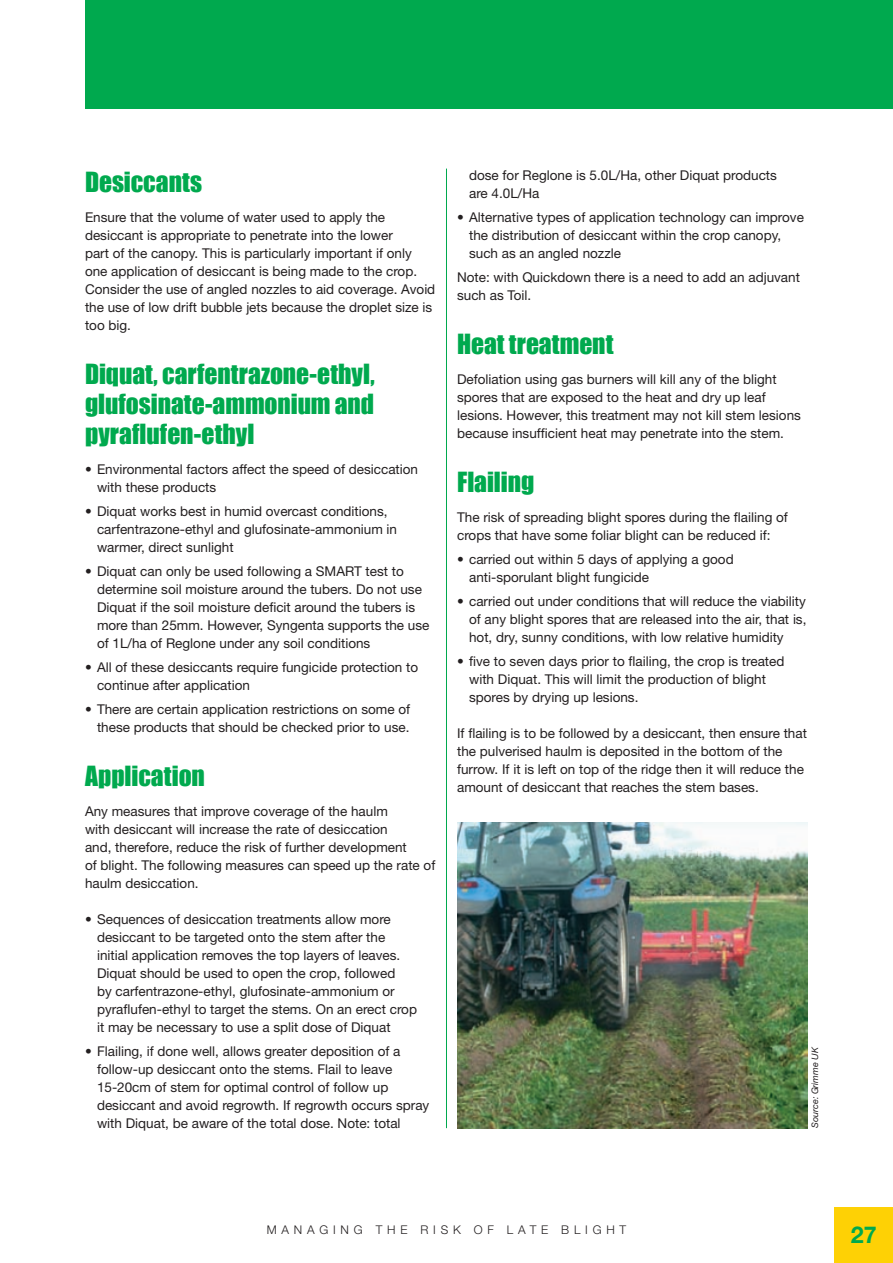
<style>
.page{position:relative;width:893px;height:1263px;background:#fff}
.page>*{position:absolute;margin:0;border:0;box-sizing:border-box;transform-origin:0 0}
.t1{font:25.5px/30px "Impact";color:#00a94e;text-align:justify}
.t2{font:700 23.25px "Helvetica Neue";color:#00a94e}
.t3{font:13.5px/18px "Helvetica Neue";color:#231f20}
.t4{font:300 12px "Helvetica Neue";letter-spacing:.4em;color:#231f20}
.t5{font:italic 9px "Helvetica Neue";color:#231f20}
</style>
<div class="page">
<div style="left:834px;top:1208px;width:59px;height:55px;background:#fed105"></div>
<div style="left:85px;top:0;width:808px;height:109px;background:#00a94e"></div>
<img style="left:457px;top:822px;width:351px;height:306px">
<hr style="left:446px;top:169px;width:1px;height:959px;background:#00a94e">
<h1 class="t1" style="left:85px;top:167px;width:119px">Desiccants</h1>
<p class="t3" style="left:85px;top:208px;width:352px">Ensure that the volume of water used to apply the desiccant is appropriate to penetrate into the lower<br>part of the canopy. This is particularly important if only one application of desiccant is being made to the crop.<br>Consider the use of angled nozzles to aid coverage. Avoid the use of low drift bubble jets because the droplet size is too big.</p>
<h1 class="t1" style="left:85px;top:359px;width:291px">Diquat, carfentrazone-ethyl, glufosinate-ammonium and pyraflufen-ethyl</h1>
<p class="t3" style="left:97px;top:460px;width:323px;text-indent:-12px">• Environmental factors affect the speed of desiccation with these products</p>
<p class="t3" style="left:97px;top:502px;width:302px;text-indent:-12px">• Diquat works best in humid overcast conditions, carfentrazone-ethyl and glufosinate-ammonium in warmer, direct sunlight</p>
<p class="t3" style="left:97px;top:562px;width:334px;text-indent:-12px">• Diquat can only be used following a SMART test to determine soil moisture around the tubers. Do not use Diquat if the soil moisture deficit around the tubers is more than 25mm. However, Syngenta supports the use of 1L/ha of Reglone under any soil conditions</p>
<p class="t3" style="left:97px;top:658px;width:323px;text-indent:-12px">• All of these desiccants require fungicide protection to continue after application</p>
<p class="t3" style="left:85px;top:700px;width:327px;text-align:right">• There are certain application restrictions on some of these products that should be checked prior to use.</p>
<h1 class="t1" style="left:85px;top:761px;width:121px">Application</h1>
<p class="t3" style="left:85px;top:802px;width:352px">Any measures that improve coverage of the haulm<br>with desiccant will increase the rate of desiccation<br>and, therefore, reduce the risk of further development<br>of blight. The following measures can speed up the rate of haulm desiccation.</p>
<p class="t3" style="left:97px;top:910px;width:321px;text-indent:-12px">• Sequences of desiccation treatments allow more desiccant to be targeted onto the stem after the initial application removes the top layers of leaves.<br>Diquat should be used to open the crop, followed<br>by carfentrazone-ethyl, glufosinate-ammonium or pyraflufen-ethyl to target the stems. On an erect crop it may be necessary to use a split dose of Diquat</p>
<p class="t3" style="left:97px;top:1042px;width:334px;text-indent:-12px">• Flailing, if done well, allows greater deposition of a follow-up desiccant onto the stems. Flail to leave 15-20cm of stem for optimal control of follow up desiccant and avoid regrowth. If regrowth occurs spray with Diquat, be aware of the total dose. Note: total</p>
<p class="t3" style="left:469px;top:166px;width:309px">dose for Reglone is 5.0L/Ha, other Diquat products are 4.0L/Ha</p>
<p class="t3" style="left:469px;top:208px;width:336px;text-indent:-12px">• Alternative types of application technology can improve the distribution of desiccant within the crop canopy, such as an angled nozzle</p>
<p class="t3" style="left:457px;top:268px;width:344px">Note: with Quickdown there is a need to add an adjuvant such as Toil.</p>
<h1 class="t1" style="left:457px;top:329px;width:158px">Heat treatment</h1>
<p class="t3" style="left:457px;top:370px;width:345px">Defoliation using gas burners will kill any of the blight spores that are exposed to the heat and dry up leaf lesions. However, this treatment may not kill stem lesions because insufficient heat may penetrate into the stem.</p>
<h1 class="t1" style="left:457px;top:467px;width:79px">Flailing</h1>
<p class="t3" style="left:457px;top:508px;width:332px">The risk of spreading blight spores during the flailing of crops that have some foliar blight can be reduced if:</p>
<p class="t3" style="left:469px;top:550px;width:266px;text-indent:-12px">• carried out within 5 days of applying a good anti-sporulant blight fungicide</p>
<p class="t3" style="left:469px;top:592px;width:339px;text-align:justify;text-indent:-12px">• carried out under conditions that will reduce the viability of any blight spores that are released into the air, that is, hot, dry, sunny conditions, with low relative humidity</p>
<p class="t3" style="left:469px;top:652px;width:317px;text-indent:-12px">• five to seven days prior to flailing, the crop is treated with Diquat. This will limit the production of blight spores by drying up lesions.</p>
<p class="t3" style="left:457px;top:724px;width:351px">If flailing is to be followed by a desiccant, then ensure that the pulverised haulm is deposited in the bottom of the furrow. If it is left on top of the ridge then it will reduce the amount of desiccant that reaches the stem bases.</p>
<p class="t5" style="left:809px;top:1128px;width:83px;rotate:-90deg">Source: Grimme UK</p>
<p class="t4" style="left:267px;top:1222px;width:361px">MANAGING THE RISK OF LATE BLIGHT</p>
<h2 class="t2" style="left:851px;top:1221px;width:27px">27</h2>
</div>
